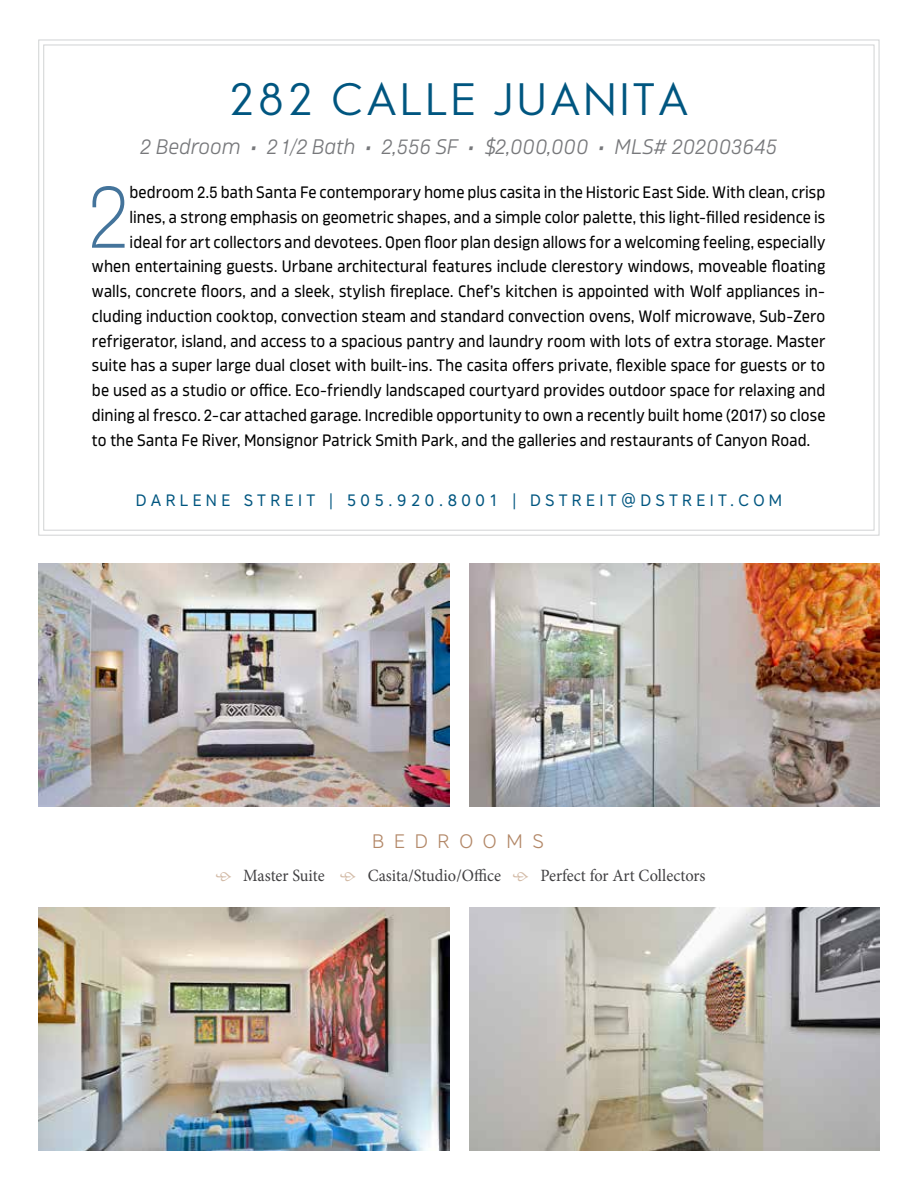
<style>
.page{position:relative;width:918px;height:1188px;background:#fff}
.page>*{position:absolute;margin:0;border:0;box-sizing:border-box;transform-origin:0 0}
.t1{font:300 88.35px "Karibu";color:#44749b;scale:.95 1}
.t2{font:43.5px "Aramis";letter-spacing:.12em;color:#005680}
.t3{font:italic 21px "Karibu";color:#77787b}
.t4{font:300 19.5px "Core Sans A35";letter-spacing:.5em;color:#b38868}
.t5{font:17.25px "Minion Pro";color:#414042;scale:.95 1}
.t6{font:16.5px "Karibu";letter-spacing:.005em;color:#000101;scale:.95 1}
.t7{font:16.5px "Core Sans A45";letter-spacing:.28em;color:#005680;scale:.95 1}
.s1{font-size:18.75px;color:#d3bba7}
</style>
<div class="page">
<svg style="left:38px;top:39px;width:842px;height:497px"></svg>
<img style="left:39px;top:564px;width:410px;height:243px">
<img style="left:470px;top:564px;width:410px;height:243px">
<img style="left:39px;top:907px;width:410px;height:243px">
<img style="left:470px;top:907px;width:410px;height:243px">
<h2 class="t2" style="left:229px;top:68px;width:460px">282 CALLE JUANITA</h2>
<p class="t3" style="left:140px;top:133px;width:638px">2 Bedroom • 2 1/2 Bath • 2,556 SF • $2,000,000 • MLS# 202003645</p>
<h1 class="t1" style="left:87px;top:161px;width:46px">2</h1>
<p class="t6" style="left:130px;top:182px;width:734px">bedroom 2.5 bath Santa Fe contemporary home plus casita in the Historic East Side. With clean, crisp</p>
<p class="t6" style="left:130px;top:207px;width:734px">lines, a strong emphasis on geometric shapes, and a simple color palette, this light-filled residence is</p>
<p class="t6" style="left:130px;top:232px;width:734px">ideal for art collectors and devotees. Open floor plan design allows for a welcoming feeling, especially</p>
<p class="t6" style="left:92px;top:256px;width:773px">when entertaining guests. Urbane architectural features include clerestory windows, moveable floating</p>
<p class="t6" style="left:92px;top:281px;width:773px">walls, concrete floors, and a sleek, stylish fireplace. Chef’s kitchen is appointed with Wolf appliances in-</p>
<p class="t6" style="left:92px;top:306px;width:773px">cluding induction cooktop, convection steam and standard convection ovens, Wolf microwave, Sub-Zero</p>
<p class="t6" style="left:92px;top:331px;width:773px">refrigerator, island, and access to a spacious pantry and laundry room with lots of extra storage. Master</p>
<p class="t6" style="left:92px;top:355px;width:773px">suite has a super large dual closet with built-ins. The casita offers private, flexible space for guests or to</p>
<p class="t6" style="left:92px;top:380px;width:774px">be used as a studio or office. Eco-friendly landscaped courtyard provides outdoor space for relaxing and</p>
<p class="t6" style="left:92px;top:405px;width:774px">dining al fresco. 2-car attached garage. Incredible opportunity to own a recently built home (2017) so close</p>
<p class="t6" style="left:92px;top:430px;width:757px">to the Santa Fe River, Monsignor Patrick Smith Park, and the galleries and restaurants of Canyon Road.</p>
<p class="t7" style="left:136px;top:490px;width:682px">DARLENE STREIT | 505.920.8001 | DSTREIT@DSTREIT.COM</p>
<p class="t4" style="left:372px;top:828px;width:173px">BEDROOMS</p>
<p class="t5" style="left:215px;top:864px;width:518px"><span class="s1">•</span> Master Suite <span class="s1">•</span> Casita/Studio/Office <span class="s1">•</span> Perfect for Art Collectors</p>
</div>
